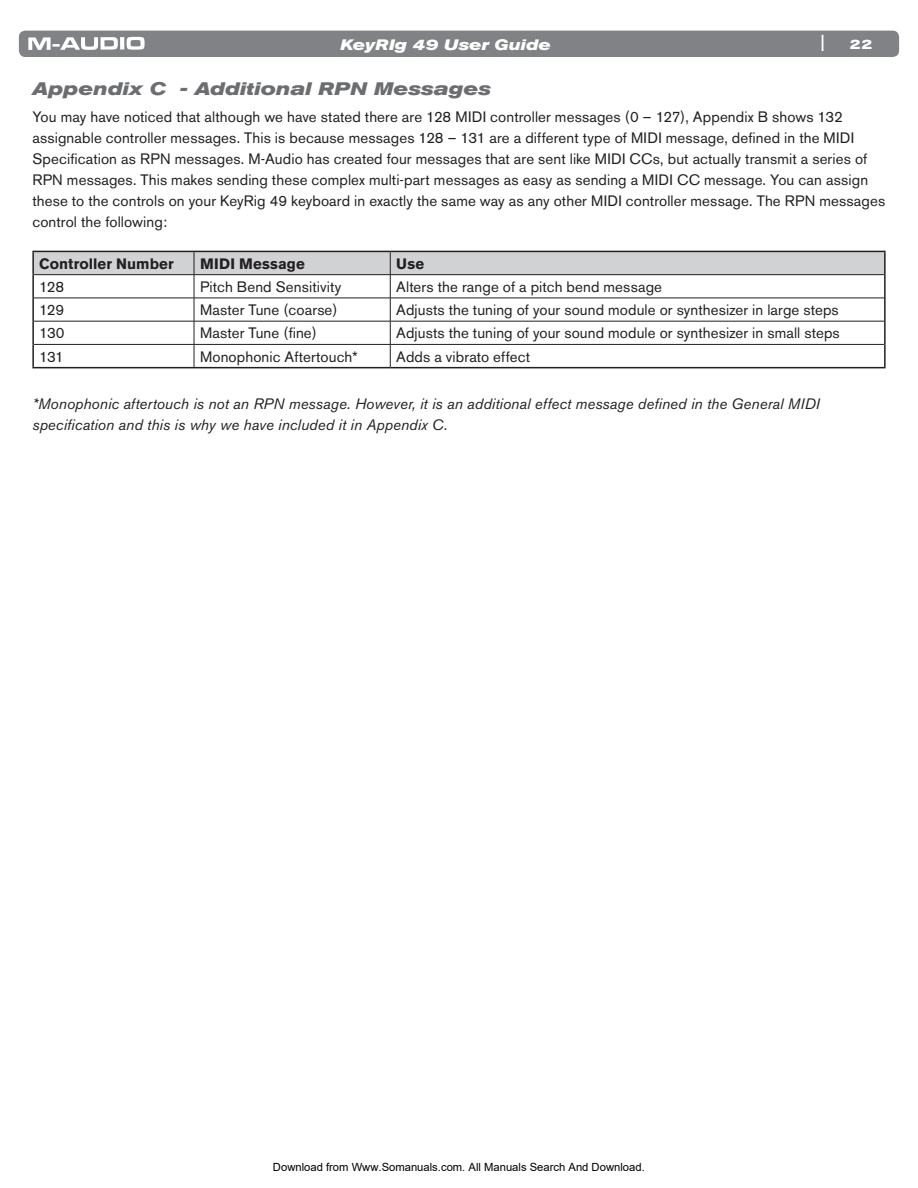
<style>
.page{position:relative;width:918px;height:1188px;background:#fff}
.page>*{position:absolute;margin:0;border:0;box-sizing:border-box;transform-origin:0 0}
.h2-sub_header{font:italic 700 expanded 18px "Akzidenz Grotesk BE";color:#6c6d70}
.t1{font:700 expanded 16.2px "Akzidenz Grotesk BE";color:#fff;scale:.83 1}
.b1-body{font:15px/21px "Akzidenz Grotesk BE";letter-spacing:.01em;color:#231f20}
.b1-body-2{font:italic 15px/21px "Akzidenz Grotesk BE";letter-spacing:.005em;color:#231f20}
.b1-body-3{font:700 15px "Akzidenz Grotesk BE";letter-spacing:.01em;color:#231f20}
.t2{font:italic 700 expanded 15px "Akzidenz Grotesk BE";color:#fff}
.t3{font:700 expanded 13.5px "Akzidenz Grotesk BE";color:#fff}
.t4{font:11.25px "Arial";color:#000}
</style>
<div class="page">
<div style="left:19px;top:31px;width:880px;height:26px;background:#808285;border-radius:6px"></div>
<svg style="left:28px;top:37px;width:90px;height:13px"></svg>
<svg style="left:120px;top:37px;width:4px;height:13px"></svg>
<svg style="left:127px;top:37px;width:18px;height:13px"></svg>
<hr style="left:32px;top:251px;width:162px;height:1px;background:#231f20">
<hr style="left:32px;top:252px;width:2px;height:23px;background:#231f20">
<hr style="left:390px;top:251px;width:496px;height:1px;background:#231f20">
<hr style="left:884px;top:252px;width:2px;height:23px;background:#231f20">
<hr style="left:32px;top:275px;width:2px;height:23px;background:#231f20">
<hr style="left:884px;top:275px;width:2px;height:23px;background:#231f20">
<hr style="left:32px;top:298px;width:2px;height:23px;background:#231f20">
<hr style="left:884px;top:298px;width:2px;height:23px;background:#231f20">
<hr style="left:32px;top:321px;width:2px;height:23px;background:#231f20">
<hr style="left:884px;top:321px;width:2px;height:23px;background:#231f20">
<hr style="left:32px;top:344px;width:2px;height:23px;background:#231f20">
<hr style="left:884px;top:344px;width:2px;height:23px;background:#231f20">
<hr style="left:32px;top:367px;width:162px;height:1px;background:#231f20">
<hr style="left:194px;top:367px;width:196px;height:1px;background:#231f20">
<hr style="left:390px;top:367px;width:496px;height:1px;background:#231f20">
<svg style="left:33px;top:251px;width:852px;height:116px"></svg>
<p class="t2" style="left:340px;top:35px;width:212px">KeyRIg 49 User Guide</p>
<p class="t1" style="left:821px;top:32px;width:5px">|</p>
<p class="t3" style="left:850px;top:36px;width:25px">22</p>
<p class="h2-sub_header" style="left:32px;top:78px;width:460px">Appendix C - Additional RPN Messages</p>
<p class="b1-body" style="left:32px;top:106px;width:854px">You may have noticed that although we have stated there are 128 MIDI controller messages (0 – 127), Appendix B shows 132 assignable controller messages. This is because messages 128 – 131 are a different type of MIDI message, defined in the MIDI Specification as RPN messages. M-Audio has created four messages that are sent like MIDI CCs, but actually transmit a series of RPN messages. This makes sending these complex multi-part messages as easy as sending a MIDI CC message. You can assign these to the controls on your KeyRig 49 keyboard in exactly the same way as any other MIDI controller message. The RPN messages control the following:</p>
<p class="b1-body-3" style="left:39px;top:255px;width:136px">Controller Number</p>
<p class="b1-body-3" style="left:200px;top:255px;width:106px">MIDI Message</p>
<p class="b1-body-3" style="left:396px;top:255px;width:29px">Use</p>
<p class="b1-body" style="left:39px;top:276px;width:27px">128</p>
<p class="b1-body" style="left:200px;top:276px;width:143px">Pitch Bend Sensitivity</p>
<p class="b1-body" style="left:396px;top:276px;width:267px">Alters the range of a pitch bend message</p>
<p class="b1-body" style="left:39px;top:299px;width:27px">129</p>
<p class="b1-body" style="left:200px;top:299px;width:139px">Master Tune (coarse)</p>
<p class="b1-body" style="left:396px;top:299px;width:444px">Adjusts the tuning of your sound module or synthesizer in large steps</p>
<p class="b1-body" style="left:39px;top:323px;width:27px">130</p>
<p class="b1-body" style="left:200px;top:323px;width:118px">Master Tune (fine)</p>
<p class="b1-body" style="left:396px;top:323px;width:445px">Adjusts the tuning of your sound module or synthesizer in small steps</p>
<p class="b1-body" style="left:39px;top:346px;width:26px">131</p>
<p class="b1-body" style="left:200px;top:346px;width:159px">Monophonic Aftertouch*</p>
<p class="b1-body" style="left:396px;top:346px;width:135px">Adds a vibrato effect</p>
<p class="b1-body-2" style="left:32px;top:393px;width:789px">*Monophonic aftertouch is not an RPN message. However, it is an additional effect message defined in the General MIDI specification and this is why we have included it in Appendix C.</p>
<p class="t4" style="left:273px;top:1160px;width:373px">Download from Www.Somanuals.com. All Manuals Search And Download.</p>
</div>
